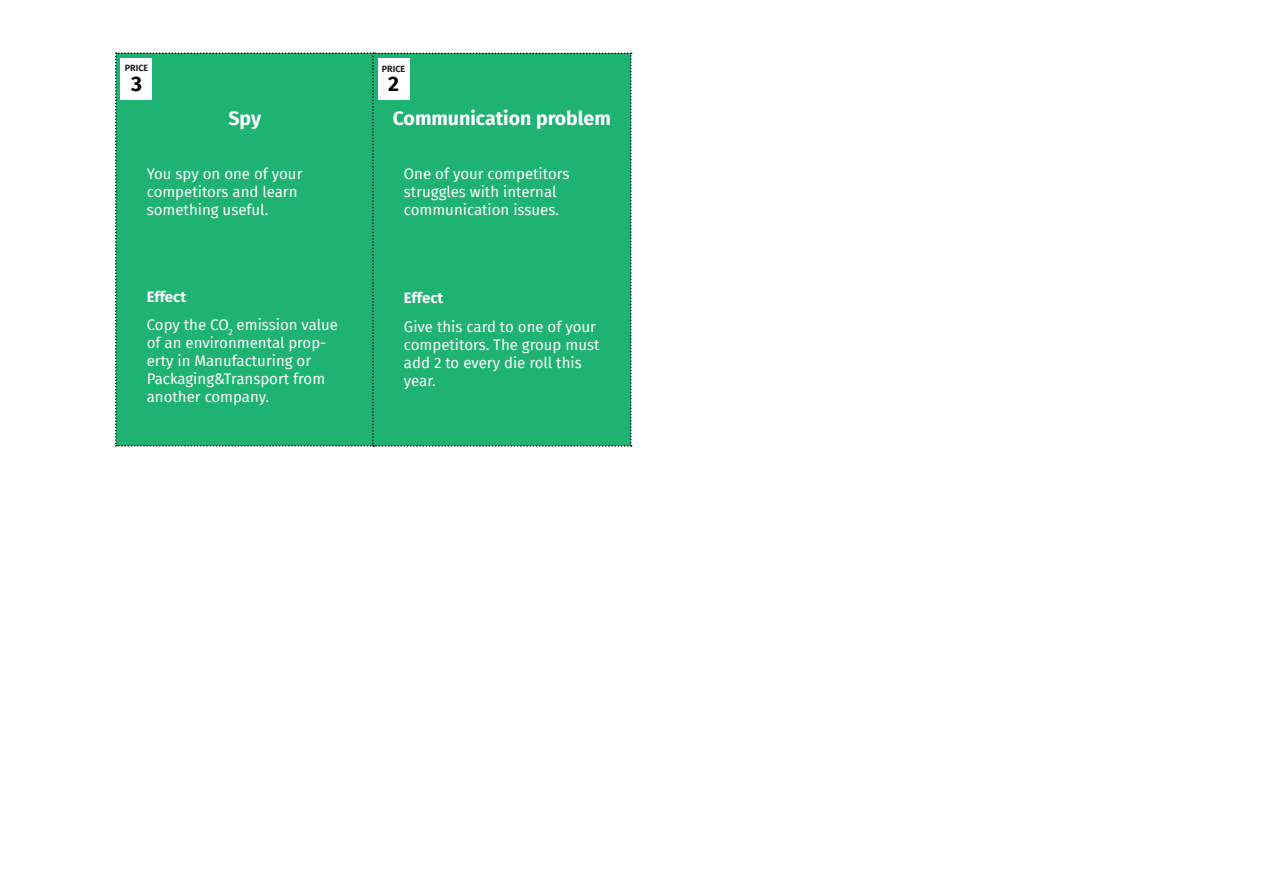
<style>
.page{position:relative;width:1263px;height:893px;background:#fff}
.page>*{position:absolute;margin:0;border:0;box-sizing:border-box;transform-origin:0 0}
.t1{font:700 21px "Fira Sans";color:#000}
.t2{font:700 19.5px "Fira Sans";color:#fff}
.t3{font:15px/18px "Fira Sans";color:#fff}
.t4{font:700 15px "Fira Sans";color:#fff}
.t5{font:700 9px "Fira Sans";color:#231f20}
</style>
<div class="page">
<div style="left:115px;top:53px;width:517px;height:394px;background:#1eb373"></div>
<p class="t5" style="left:125px;top:60px;width:25px">PRICE</p>
<p class="t1" style="left:131px;top:66px;width:12px">3</p>
<p class="t5" style="left:382px;top:61px;width:25px">PRICE</p>
<p class="t1" style="left:388px;top:66px;width:12px">2</p>
<p class="t2" style="left:228px;top:102px;width:34px">Spy</p>
<p class="t3" style="left:147px;top:164px;width:157px">You spy on one of your competitors and learn something useful.</p>
<p class="t2" style="left:393px;top:102px;width:220px">Communication problem</p>
<p class="t3" style="left:404px;top:164px;width:167px">One of your competitors struggles with internal communication issues.</p>
<p class="t4" style="left:147px;top:284px;width:41px">Effect</p>
<p class="t4" style="left:404px;top:285px;width:41px">Effect</p>
<p class="t3" style="left:147px;top:316px;width:193px">Copy the CO<sub>2</sub> emission value of an environmental prop&shy;erty in Manufacturing or<br>Packaging&amp;Transport from another company.</p>
<p class="t3" style="left:404px;top:317px;width:197px">Give this card to one of your competitors. The group must add 2 to every die roll this year.</p>
</div>
